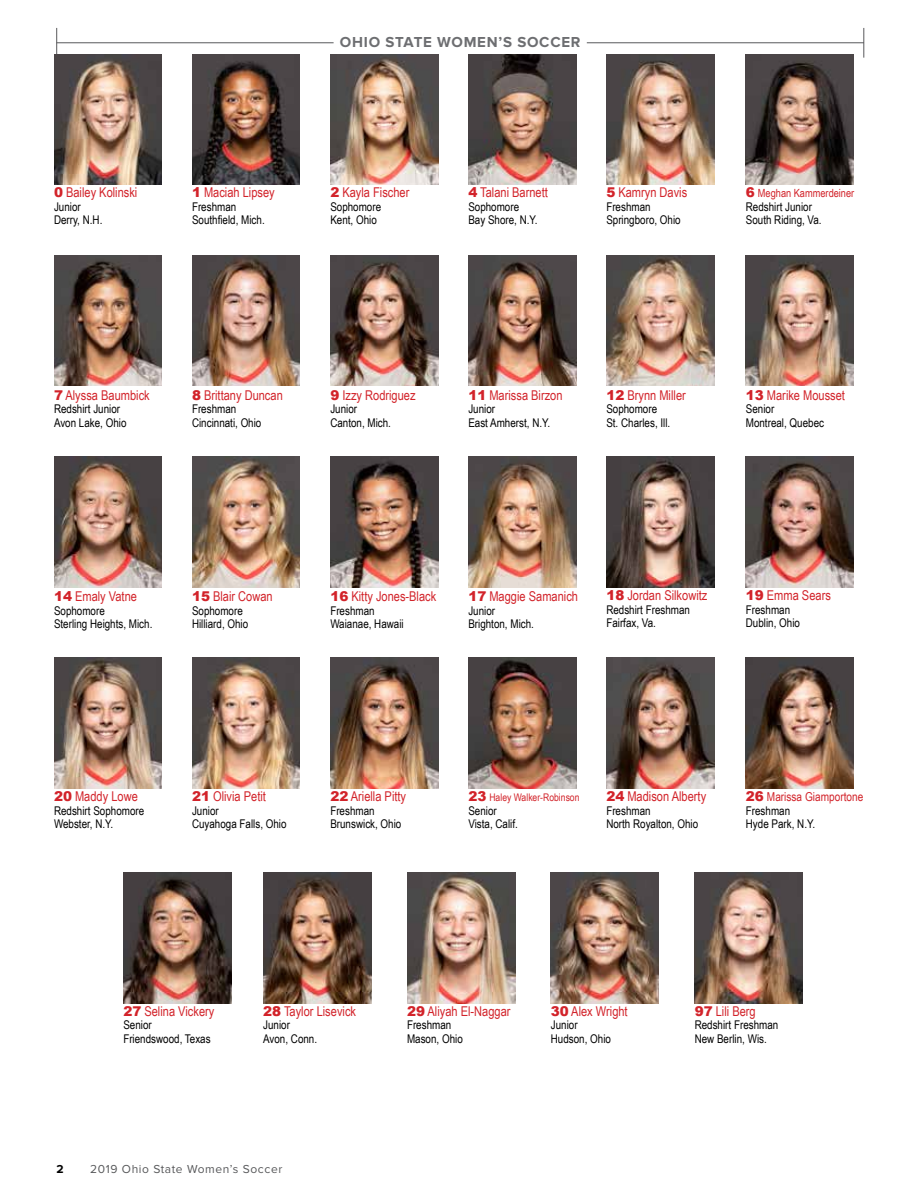
<style>
.page{position:relative;width:918px;height:1188px;background:#fff}
.page>*{position:absolute;margin:0;border:0;box-sizing:border-box;transform-origin:0 0}
.t1{font:700 15px "Proxima Nova";letter-spacing:.05em;color:#6d6e71}
.t2{font:13.5px "Arial Narrow";color:#d2232a}
.t3{font:12.3px "Arial Narrow";color:#d2232a}
.t4{font:12px/13.5px "Arial Narrow";color:#000}
.t5{font:12px "Proxima Nova";letter-spacing:.05em;color:#58595b}
.t6{font:700 12px "Proxima Nova";color:#000}
.t7{font:11.25px "Arial Narrow";color:#d2232a}
.t8{font:10.5px "Arial Narrow";color:#d2232a}
.s1{font-family:"Arial";font-weight:900}
.s2{font-family:"Arial";font-weight:900;font-size:13.5px}
</style>
<div class="page">
<hr style="left:56px;top:28px;width:1px;height:30px;background:#58595b">
<hr style="left:57px;top:43px;width:277px;height:1px;background:#58595b">
<hr style="left:864px;top:28px;width:1px;height:30px;background:#58595b">
<hr style="left:587px;top:43px;width:277px;height:1px;background:#58595b">
<img style="left:54px;top:54px;width:108px;height:131px">
<img style="left:192px;top:54px;width:108px;height:131px">
<img style="left:330px;top:54px;width:108px;height:131px">
<img style="left:468px;top:54px;width:108px;height:131px">
<img style="left:606px;top:54px;width:108px;height:131px">
<img style="left:746px;top:54px;width:108px;height:131px">
<img style="left:54px;top:255px;width:108px;height:131px">
<img style="left:192px;top:255px;width:108px;height:131px">
<img style="left:330px;top:255px;width:108px;height:131px">
<img style="left:468px;top:255px;width:108px;height:131px">
<img style="left:606px;top:255px;width:108px;height:131px">
<img style="left:746px;top:255px;width:108px;height:131px">
<img style="left:54px;top:457px;width:108px;height:130px">
<img style="left:192px;top:457px;width:108px;height:130px">
<img style="left:330px;top:457px;width:108px;height:130px">
<img style="left:468px;top:457px;width:108px;height:130px">
<img style="left:606px;top:457px;width:108px;height:130px">
<img style="left:746px;top:457px;width:108px;height:130px">
<img style="left:54px;top:658px;width:108px;height:130px">
<img style="left:330px;top:658px;width:108px;height:130px">
<img style="left:468px;top:658px;width:108px;height:130px">
<img style="left:606px;top:658px;width:108px;height:130px">
<img style="left:746px;top:658px;width:108px;height:130px">
<img style="left:123px;top:873px;width:108px;height:130px">
<img style="left:263px;top:873px;width:108px;height:130px">
<img style="left:192px;top:658px;width:108px;height:130px">
<img style="left:407px;top:873px;width:108px;height:130px">
<img style="left:551px;top:873px;width:108px;height:130px">
<img style="left:695px;top:873px;width:108px;height:130px">
<p class="t1" style="left:340px;top:34px;width:242px">OHIO STATE WOMEN’S SOCCER</p>
<p class="t2" style="left:54px;top:183px;width:85px"><span class="s1">0</span> Bailey Kolinski</p>
<p class="t4" style="left:54px;top:199px;width:50px">Junior<br>Derry, N.H.</p>
<p class="t2" style="left:192px;top:183px;width:84px"><span class="s1">1</span> Maciah Lipsey</p>
<p class="t4" style="left:192px;top:199px;width:74px">Freshman<br>Southfield, Mich.</p>
<p class="t2" style="left:330px;top:183px;width:81px"><span class="s1">2</span> Kayla Fischer</p>
<p class="t4" style="left:330px;top:199px;width:52px">Sophomore<br>Kent, Ohio</p>
<p class="t2" style="left:468px;top:183px;width:81px"><span class="s1">4</span> Talani Barnett</p>
<p class="t4" style="left:468px;top:199px;width:71px">Sophomore<br>Bay Shore, N.Y.</p>
<p class="t2" style="left:606px;top:183px;width:82px"><span class="s1">5</span> Kamryn Davis</p>
<p class="t4" style="left:606px;top:199px;width:76px">Freshman<br>Springboro, Ohio</p>
<p class="t7" style="left:746px;top:185px;width:110px"><span class="s2">6</span> Meghan Kammerdeiner</p>
<p class="t4" style="left:746px;top:199px;width:77px">Redshirt Junior<br>South Riding, Va.</p>
<p class="t2" style="left:54px;top:385px;width:97px"><span class="s1">7</span> Alyssa Baumbick</p>
<p class="t4" style="left:54px;top:402px;width:74px">Redshirt Junior<br>Avon Lake, Ohio</p>
<p class="t2" style="left:192px;top:385px;width:92px"><span class="s1">8</span> Brittany Duncan</p>
<p class="t4" style="left:192px;top:402px;width:71px">Freshman<br>Cincinnati, Ohio</p>
<p class="t2" style="left:330px;top:385px;width:87px"><span class="s1">9</span> Izzy Rodriguez</p>
<p class="t4" style="left:330px;top:402px;width:62px">Junior<br>Canton, Mich.</p>
<p class="t2" style="left:468px;top:385px;width:96px"><span class="s1">11</span> Marissa Birzon</p>
<p class="t4" style="left:468px;top:402px;width:83px">Junior<br>East Amherst, N.Y.</p>
<p class="t2" style="left:606px;top:385px;width:81px"><span class="s1">12</span> Brynn Miller</p>
<p class="t4" style="left:606px;top:402px;width:65px">Sophomore<br>St. Charles, Ill.</p>
<p class="t2" style="left:746px;top:385px;width:101px"><span class="s1">13</span> Marike Mousset</p>
<p class="t4" style="left:746px;top:402px;width:80px">Senior<br>Montreal, Quebec</p>
<p class="t2" style="left:54px;top:587px;width:85px"><span class="s1">14</span> Emaly Vatne</p>
<p class="t4" style="left:54px;top:603px;width:100px">Sophomore<br>Sterling Heights, Mich.</p>
<p class="t2" style="left:192px;top:587px;width:82px"><span class="s1">15</span> Blair Cowan</p>
<p class="t4" style="left:192px;top:603px;width:58px">Sophomore<br>Hilliard, Ohio</p>
<p class="t2" style="left:330px;top:587px;width:107px"><span class="s1">16</span> Kitty Jones-Black</p>
<p class="t4" style="left:330px;top:603px;width:75px">Freshman<br>Waianae, Hawaii</p>
<p class="t2" style="left:468px;top:587px;width:111px"><span class="s1">17</span> Maggie Samanich</p>
<p class="t4" style="left:468px;top:603px;width:67px">Junior<br>Brighton, Mich.</p>
<p class="t2" style="left:606px;top:586px;width:103px"><span class="s1">18</span> Jordan Silkowitz</p>
<p class="t4" style="left:606px;top:602px;width:85px">Redshirt Freshman<br>Fairfax, Va.</p>
<p class="t2" style="left:746px;top:586px;width:87px"><span class="s1">19</span> Emma Sears</p>
<p class="t4" style="left:746px;top:602px;width:56px">Freshman<br>Dublin, Ohio</p>
<p class="t2" style="left:54px;top:786px;width:85px"><span class="s1">20</span> Maddy Lowe</p>
<p class="t4" style="left:54px;top:803px;width:92px">Redshirt Sophomore<br>Webster, N.Y.</p>
<p class="t2" style="left:192px;top:786px;width:75px"><span class="s1">21</span> Olivia Petit</p>
<p class="t4" style="left:192px;top:803px;width:96px">Junior<br>Cuyahoga Falls, Ohio</p>
<p class="t2" style="left:330px;top:786px;width:77px"><span class="s1">22</span> Ariella Pitty</p>
<p class="t4" style="left:330px;top:803px;width:73px">Freshman<br>Brunswick, Ohio</p>
<p class="t8" style="left:468px;top:790px;width:113px"><span class="s2">23</span> Haley Walker-Robinson</p>
<p class="t4" style="left:468px;top:803px;width:51px">Senior<br>Vista, Calif.</p>
<p class="t2" style="left:606px;top:786px;width:101px"><span class="s1">24</span> Madison Alberty</p>
<p class="t4" style="left:606px;top:803px;width:93px">Freshman<br>North Royalton, Ohio</p>
<p class="t3" style="left:746px;top:788px;width:119px"><span class="s2">26</span> Marissa Giamportone</p>
<p class="t4" style="left:746px;top:803px;width:71px">Freshman<br>Hyde Park, N.Y.</p>
<p class="t2" style="left:123px;top:1001px;width:93px"><span class="s1">27</span> Selina Vickery</p>
<p class="t4" style="left:123px;top:1018px;width:89px">Senior<br>Friendswood, Texas</p>
<p class="t2" style="left:263px;top:1001px;width:94px"><span class="s1">28</span> Taylor Lisevick</p>
<p class="t4" style="left:263px;top:1018px;width:55px">Junior<br>Avon, Conn.</p>
<p class="t6" style="left:57px;top:1162px;width:9px">2</p>
<p class="t5" style="left:90px;top:1162px;width:194px">2019 Ohio State Women’s Soccer</p>
<p class="t2" style="left:407px;top:1001px;width:105px"><span class="s1">29</span> Aliyah El-Naggar</p>
<p class="t4" style="left:407px;top:1018px;width:57px">Freshman<br>Mason, Ohio</p>
<p class="t2" style="left:551px;top:1001px;width:78px"><span class="s1">30</span> Alex Wright</p>
<p class="t4" style="left:551px;top:1018px;width:62px">Junior<br>Hudson, Ohio</p>
<p class="t2" style="left:695px;top:1001px;width:63px"><span class="s1">97</span> Lili Berg</p>
<p class="t4" style="left:695px;top:1018px;width:85px">Redshirt Freshman<br>New Berlin, Wis.</p>
</div>
